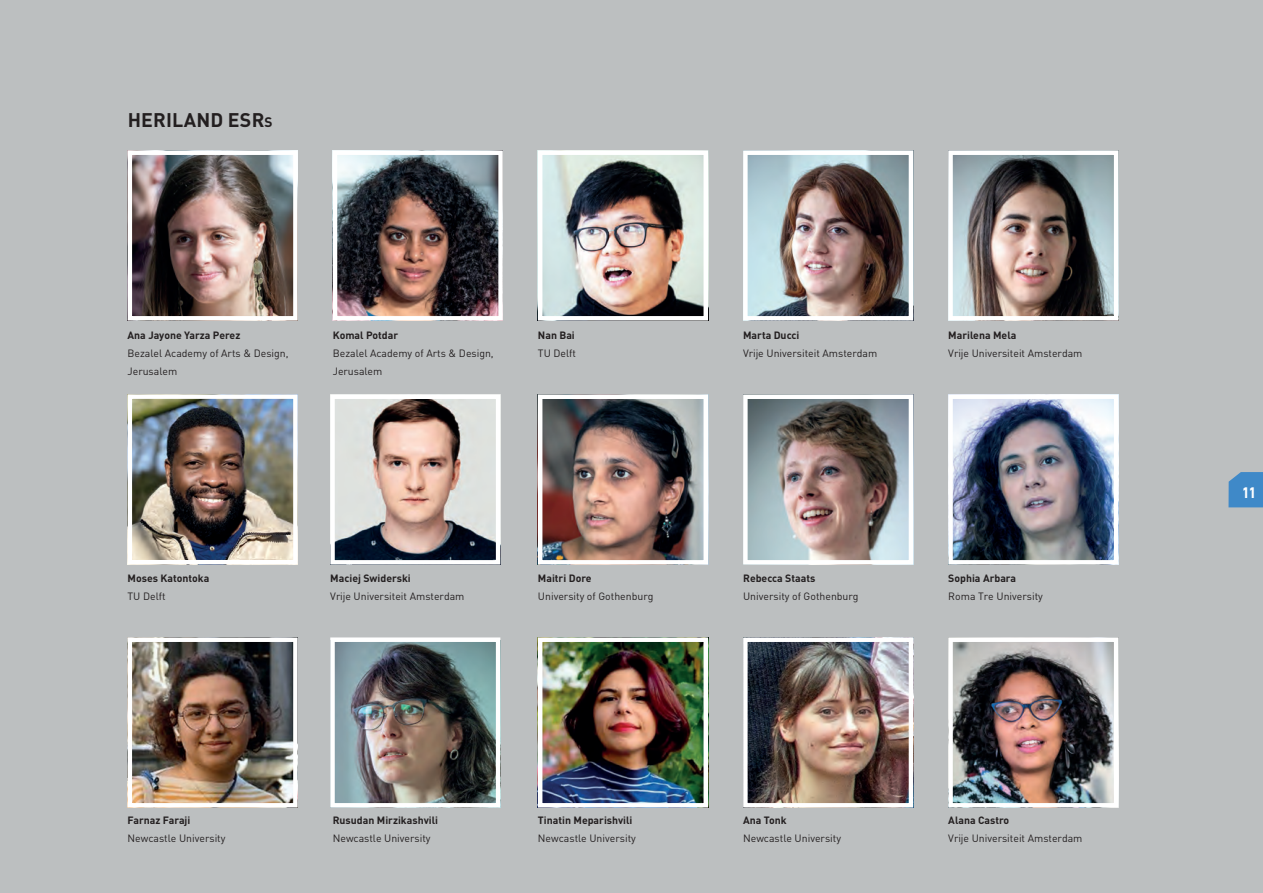
<style>
.page{position:relative;width:1263px;height:893px;background:#bcbfc0}
.page>*{position:absolute;margin:0;border:0;box-sizing:border-box;transform-origin:0 0}
.Koppen{font:700 19.5px "DIN Pro";letter-spacing:.01em;color:#231f20}
.t1{font:900 condensed 15px "DIN Pro";color:#fff}
.Figuurbijschriften{font:10.5px "DIN Pro";color:#231f20}
.Figuurbijschriften-2{font:700 10.5px "DIN Pro";color:#231f20}
.s1{font-size:13.65px}
</style>
<div class="page">
<svg style="left:1228px;top:472px;width:35px;height:35px"></svg>
<img style="left:953px;top:155px;width:160px;height:161px">
<div style="left:948px;top:150px;width:170px;height:171px;border:4px solid #fff"></div>
<img style="left:748px;top:155px;width:160px;height:161px">
<div style="left:743px;top:150px;width:170px;height:171px;border:4px solid #fff"></div>
<img style="left:338px;top:155px;width:160px;height:161px">
<div style="left:333px;top:150px;width:170px;height:171px;border:4px solid #fff"></div>
<img style="left:133px;top:155px;width:160px;height:161px">
<div style="left:128px;top:150px;width:170px;height:171px;border:4px solid #fff"></div>
<img style="left:133px;top:642px;width:160px;height:160px">
<div style="left:128px;top:637px;width:170px;height:170px;border:4px solid #fff"></div>
<img style="left:133px;top:399px;width:160px;height:160px">
<div style="left:128px;top:394px;width:170px;height:170px;border:4px solid #fff"></div>
<img style="left:335px;top:399px;width:160px;height:161px">
<div style="left:330px;top:394px;width:170px;height:171px;border:4px solid #fff"></div>
<img style="left:543px;top:399px;width:160px;height:161px">
<div style="left:538px;top:394px;width:170px;height:171px;border:4px solid #fff"></div>
<img style="left:335px;top:642px;width:160px;height:160px">
<div style="left:330px;top:637px;width:170px;height:170px;border:4px solid #fff"></div>
<img style="left:543px;top:642px;width:160px;height:160px">
<div style="left:538px;top:637px;width:170px;height:170px;border:4px solid #fff"></div>
<img style="left:748px;top:399px;width:160px;height:161px">
<div style="left:743px;top:394px;width:170px;height:171px;border:4px solid #fff"></div>
<img style="left:748px;top:642px;width:160px;height:160px">
<div style="left:743px;top:637px;width:170px;height:170px;border:4px solid #fff"></div>
<img style="left:953px;top:399px;width:160px;height:161px">
<div style="left:948px;top:394px;width:170px;height:171px;border:4px solid #fff"></div>
<img style="left:953px;top:642px;width:160px;height:160px">
<div style="left:948px;top:637px;width:170px;height:170px;border:4px solid #fff"></div>
<img style="left:543px;top:155px;width:160px;height:161px">
<div style="left:538px;top:150px;width:170px;height:171px;border:4px solid #fff"></div>
<p class="Koppen" style="left:128px;top:106px;width:146px">HERILAND ESR<span class="s1">s</span></p>
<p class="Figuurbijschriften-2" style="left:128px;top:328px;width:114px">Ana Jayone Yarza Perez</p>
<p class="Figuurbijschriften" style="left:128px;top:345px;width:162px">Bezalel Academy of Arts &amp; Design,</p>
<p class="Figuurbijschriften" style="left:128px;top:363px;width:51px">Jerusalem</p>
<p class="Figuurbijschriften-2" style="left:333px;top:328px;width:67px">Komal Potdar</p>
<p class="Figuurbijschriften" style="left:333px;top:345px;width:162px">Bezalel Academy of Arts &amp; Design,</p>
<p class="Figuurbijschriften" style="left:333px;top:363px;width:51px">Jerusalem</p>
<p class="Figuurbijschriften-2" style="left:538px;top:328px;width:38px">Nan Bai</p>
<p class="Figuurbijschriften" style="left:538px;top:345px;width:40px">TU Delft</p>
<p class="Figuurbijschriften-2" style="left:743px;top:328px;width:58px">Marta Ducci</p>
<p class="Figuurbijschriften" style="left:743px;top:345px;width:136px">Vrije Universiteit Amsterdam</p>
<p class="Figuurbijschriften-2" style="left:948px;top:328px;width:70px">Marilena Mela</p>
<p class="Figuurbijschriften" style="left:948px;top:345px;width:136px">Vrije Universiteit Amsterdam</p>
<p class="t1" style="left:1242px;top:481px;width:14px">11</p>
<p class="Figuurbijschriften-2" style="left:128px;top:571px;width:83px">Moses Katontoka</p>
<p class="Figuurbijschriften" style="left:128px;top:588px;width:40px">TU Delft</p>
<p class="Figuurbijschriften-2" style="left:330px;top:571px;width:82px">Maciej Swiderski</p>
<p class="Figuurbijschriften" style="left:330px;top:588px;width:136px">Vrije Universiteit Amsterdam</p>
<p class="Figuurbijschriften-2" style="left:538px;top:571px;width:55px">Maitri Dore</p>
<p class="Figuurbijschriften" style="left:538px;top:588px;width:117px">University of Gothenburg</p>
<p class="Figuurbijschriften-2" style="left:743px;top:571px;width:74px">Rebecca Staats</p>
<p class="Figuurbijschriften" style="left:743px;top:588px;width:117px">University of Gothenburg</p>
<p class="Figuurbijschriften-2" style="left:948px;top:571px;width:69px">Sophia Arbara</p>
<p class="Figuurbijschriften" style="left:948px;top:588px;width:96px">Roma Tre University</p>
<p class="Figuurbijschriften-2" style="left:128px;top:813px;width:64px">Farnaz Faraji</p>
<p class="Figuurbijschriften" style="left:128px;top:830px;width:99px">Newcastle University</p>
<p class="Figuurbijschriften-2" style="left:333px;top:813px;width:107px">Rusudan Mirzikashvili</p>
<p class="Figuurbijschriften" style="left:333px;top:830px;width:99px">Newcastle University</p>
<p class="Figuurbijschriften-2" style="left:538px;top:813px;width:96px">Tinatin Meparishvili</p>
<p class="Figuurbijschriften" style="left:538px;top:830px;width:99px">Newcastle University</p>
<p class="Figuurbijschriften-2" style="left:743px;top:813px;width:45px">Ana Tonk</p>
<p class="Figuurbijschriften" style="left:743px;top:830px;width:99px">Newcastle University</p>
<p class="Figuurbijschriften-2" style="left:948px;top:813px;width:62px">Alana Castro</p>
<p class="Figuurbijschriften" style="left:948px;top:830px;width:136px">Vrije Universiteit Amsterdam</p>
</div>
